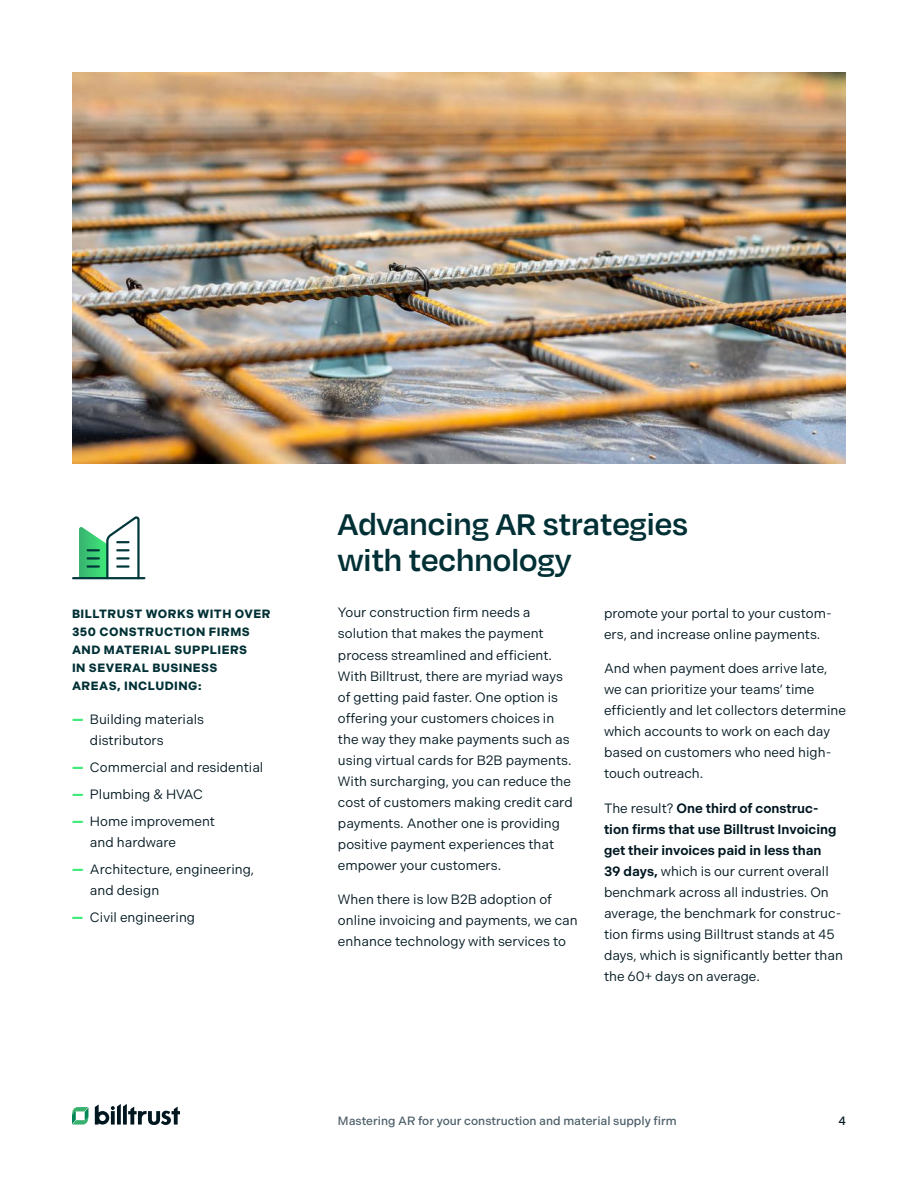
<style>
.page{position:relative;width:918px;height:1188px;background:#fff}
.page>*{position:absolute;margin:0;border:0;box-sizing:border-box;transform-origin:0 0}
.t1{font:600 34.5px/36px "Degular";color:#003035}
.t2{font:13.5px/21px "Indivisible";color:#001720}
.t3{font:700 12px/18px "Indivisible";letter-spacing:.04em;color:#003035}
.t4{font:500 12px "Indivisible";color:#4d5f69}
.t5{font:500 12px "Indivisible";color:#001720}
.s1{font-weight:900;color:#3deb78}
.s2{font-weight:600}
</style>
<div class="page">
<svg style="left:72px;top:1107px;width:16px;height:18px"></svg>
<svg style="left:95px;top:1104px;width:85px;height:21px"></svg>
<svg style="left:79px;top:517px;width:62px;height:63px"></svg>
<hr style="left:73px;top:577px;width:71px;height:2px;background:#00373a">
<img style="left:72px;top:72px;width:774px;height:392px">
<p class="t3" style="left:72px;top:605px;width:200px">BILLTRUST WORKS WITH OVER<br>350 CONSTRUCTION FIRMS<br>AND MATERIAL SUPPLIERS<br>IN SEVERAL BUSINESS<br>AREAS, INCLUDING:</p>
<p class="t2" style="left:90px;top:709px;width:116px;text-indent:-18px"><span class="s1">—</span> Building materials distributors</p>
<p class="t2" style="left:72px;top:757px;width:193px"><span class="s1">—</span> Commercial and residential</p>
<p class="t2" style="left:72px;top:784px;width:133px"><span class="s1">—</span> Plumbing &amp; HVAC</p>
<p class="t2" style="left:90px;top:811px;width:127px;text-indent:-18px"><span class="s1">—</span> Home improvement and hardware</p>
<p class="t2" style="left:90px;top:859px;width:166px;text-indent:-18px"><span class="s1">—</span> Architecture, engineering, and design</p>
<p class="t2" style="left:72px;top:907px;width:125px"><span class="s1">—</span> Civil engineering</p>
<h1 class="t1" style="left:338px;top:505px;width:352px">Advancing AR strategies with technology</h1>
<p class="t2" style="left:338px;top:602px;width:236px">Your construction firm needs a solution that makes the payment process streamlined and efficient.<br>With Billtrust, there are myriad ways of getting paid faster. One option is offering your customers choices in the way they make payments such as using virtual cards for B2B payments.<br>With surcharging, you can reduce the cost of customers making credit card payments. Another one is providing positive payment experiences that empower your customers.</p>
<p class="t2" style="left:338px;top:889px;width:241px">When there is low B2B adoption of online invoicing and payments, we can enhance technology with services to</p>
<p class="t2" style="left:604px;top:603px;width:229px">promote your portal to your custom&shy;ers, and increase online payments.</p>
<p class="t2" style="left:604px;top:658px;width:244px">And when payment does arrive late, we can prioritize your teams’ time efficiently and let collectors determine which accounts to work on each day based on customers who need high&shy;touch outreach.</p>
<p class="t2" style="left:604px;top:798px;width:240px">The result? <span class="s2">One third of construc&shy;tion firms that use Billtrust Invoicing get their invoices paid in less than<br>39 days,</span> which is our current overall benchmark across all industries. On average, the benchmark for construc&shy;tion firms using Billtrust stands at 45 days, which is significantly better than the 60+ days on average.</p>
<p class="t4" style="left:338px;top:1114px;width:340px">Mastering AR for your construction and material supply firm</p>
<p class="t5" style="left:838px;top:1114px;width:9px">4</p>
</div>
